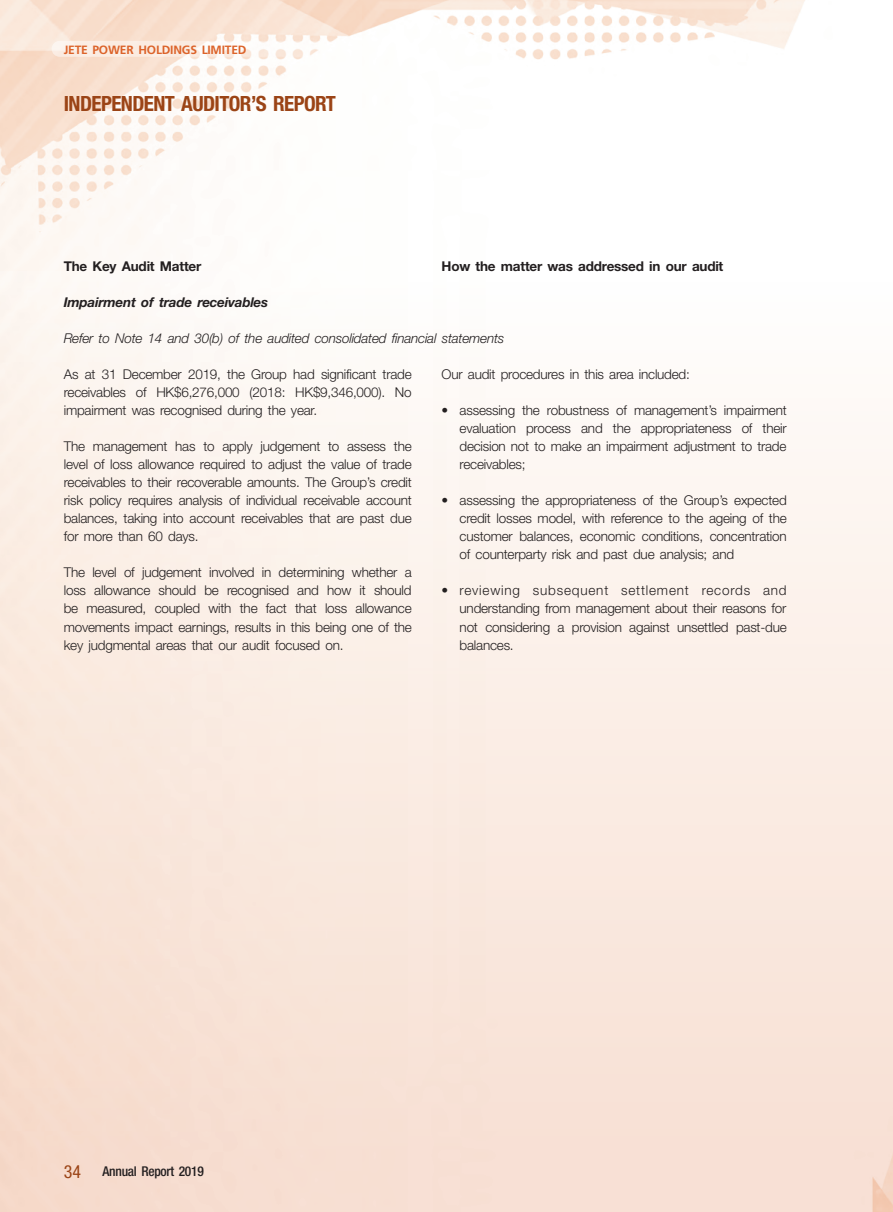
<style>
.page{position:relative;width:893px;height:1212px;background:#fff}
.page>*{position:absolute;margin:0;border:0;box-sizing:border-box;transform-origin:0 0}
.t1{font:700 condensed 21px "Helvetica Neue LT Std";letter-spacing:-.03em;color:#9b4416}
._01_Body_Text{font:300 13.5px/18px "Helvetica Neue LT Std";letter-spacing:-.015em;color:#231f20;text-align:justify}
._15_Table_Stub{font:300 13.5px/18px "Helvetica Neue LT Std";letter-spacing:-.015em;color:#231f20;text-align:justify}
._01_Body_Text-2{font:italic 300 13.5px "Helvetica Neue LT Std";letter-spacing:-.015em;color:#231f20}
._01_Body_Text-3{font:700 13.5px "Helvetica Neue LT Std";letter-spacing:-.015em;color:#231f20}
._01_Body_Text-4{font:italic 700 13.5px "Helvetica Neue LT Std";letter-spacing:-.015em;color:#231f20}
.t2{font:500 condensed 13.5px "Helvetica Neue LT Std";letter-spacing:-.02em;color:#231f20}
.t3{font:700 12px "Frutiger LT Std";letter-spacing:-.015em;color:#dc632a}
.s1{font-weight:400;font-size:18px;color:#9b4416}
</style>
<div class="page">
<img style="left:0;top:0;width:805px;height:271px">
<div style="left:0;top:271px;width:893px;height:941px;background:linear-gradient(to bottom,#fefcf9,#f7dcce)"></div>
<svg style="left:52px;top:41px;width:356px;height:16px"></svg>
<p class="t3" style="left:64px;top:42px;width:184px">JETE POWER HOLDINGS LIMITED</p>
<h1 class="t1" style="left:64px;top:91px;width:274px">INDEPENDENT AUDITOR’S REPORT</h1>
<p class="_01_Body_Text-3" style="left:64px;top:258px;width:139px">The Key Audit Matter</p>
<p class="_01_Body_Text-3" style="left:442px;top:258px;width:283px">How the matter was addressed in our audit</p>
<p class="_01_Body_Text-4" style="left:64px;top:294px;width:206px">Impairment of trade receivables</p>
<p class="_01_Body_Text-2" style="left:64px;top:330px;width:442px">Refer to Note 14 and 30(b) of the audited consolidated financial statements</p>
<p class="_01_Body_Text" style="left:64px;top:365px;width:349px">As at 31 December 2019, the Group had significant trade receivables of HK$6,276,000 (2018: HK$9,346,000). No impairment was recognised during the year.</p>
<p class="_01_Body_Text" style="left:64px;top:437px;width:349px">The management has to apply judgement to assess the level of loss allowance required to adjust the value of trade receivables to their recoverable amounts. The Group’s credit risk policy requires analysis of individual receivable account balances, taking into account receivables that are past due for more than 60 days.</p>
<p class="_01_Body_Text" style="left:64px;top:563px;width:350px">The level of judgement involved in determining whether a loss allowance should be recognised and how it should be measured, coupled with the fact that loss allowance movements impact earnings, results in this being one of the key judgmental areas that our audit focused on.</p>
<p class="_15_Table_Stub" style="left:442px;top:365px;width:250px">Our audit procedures in this area included:</p>
<p class="_15_Table_Stub" style="left:460px;top:401px;width:329px;text-indent:-18px">• assessing the robustness of management’s impairment evaluation process and the appropriateness of their decision not to make an impairment adjustment to trade receivables;</p>
<p class="_15_Table_Stub" style="left:460px;top:491px;width:329px;text-indent:-18px">• assessing the appropriateness of the Group’s expected credit losses model, with reference to the ageing of the customer balances, economic conditions, concentration of counterparty risk and past due analysis; and</p>
<p class="_15_Table_Stub" style="left:460px;top:581px;width:329px;text-indent:-18px">• reviewing subsequent settlement records and understanding from management about their reasons for not considering a provision against unsettled past-due balances.</p>
<p class="t2" style="left:64px;top:1163px;width:142px"><span class="s1">34</span> Annual Report 2019</p>
</div>
